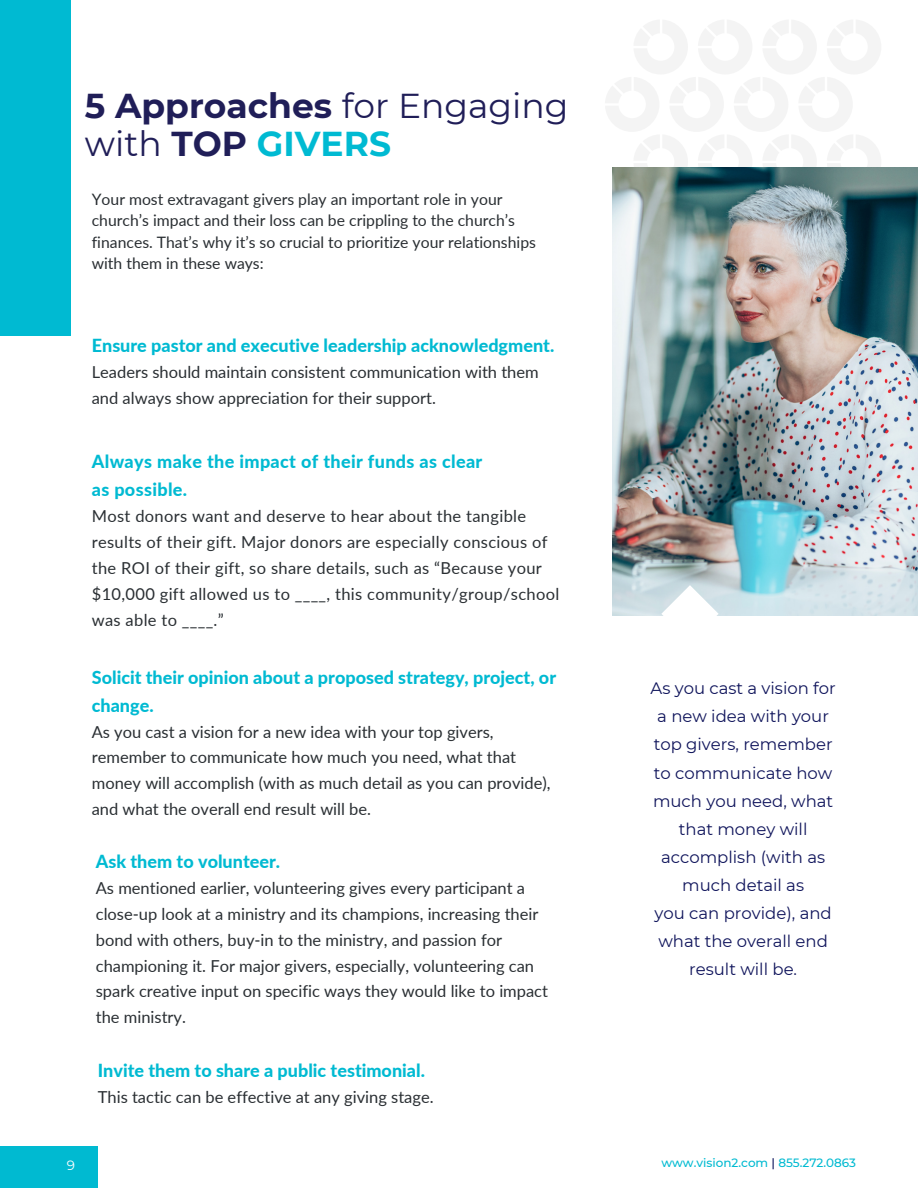
<style>
.page{position:relative;width:918px;height:1188px;background:#fff}
.page>*{position:absolute;margin:0;border:0;box-sizing:border-box;transform-origin:0 0}
.t1{font:34.5px/38.2px "Montserrat";color:#201e58}
.t2{font:800 18px/28.2px "Lato";color:#00bad2}
.t3{font:800 18px/28.2px "Lato";letter-spacing:.02em;color:#00bad2}
.t4{font:16.5px/25.8px "Lato";color:#2a2f33}
.t5{font:16.5px/25.8px "Lato";letter-spacing:.02em;color:#2a2f33}
.t6{font:16.5px/28.2px "Montserrat";color:#0f145b;text-align:center}
.t7{font:15.75px/21.3px "Lato";color:#292e32}
.t8{font:13.5px "Montserrat";color:#fff}
.t9{font:500 12px "Montserrat";color:#00bad1}
.s1{font-weight:700}
.s2{font-weight:700;color:#00bad2}
.s3{color:#0b135a}
</style>
<div class="page">
<div style="left:0;top:1147px;width:98px;height:41px;background:#00bad1"></div>
<svg style="left:605px;top:20px;width:276px;height:169px"></svg>
<div style="left:0;top:0;width:71px;height:336px;background:#00bad2"></div>
<img style="left:613px;top:168px;width:305px;height:448px">
<svg style="left:661px;top:585px;width:58px;height:31px"></svg>
<h3 class="t1" style="left:85px;top:86px;width:485px"><span class="s1">5 Approaches</span> for Engaging with <span class="s1">TOP</span> <span class="s2">GIVERS</span></h3>
<h2 class="t7" style="left:92px;top:188px;width:446px">Your most extravagant givers play an important role in your church’s impact and their loss can be crippling to the church’s finances. That’s why it’s so crucial to prioritize your relationships with them in these ways:</h2>
<h2 class="t2" style="left:92px;top:331px;width:464px">Ensure pastor and executive leadership acknowledgment.</h2>
<h2 class="t4" style="left:92px;top:359px;width:448px">Leaders should maintain consistent communication with them and always show appreciation for their support.</h2>
<p class="t3" style="left:92px;top:447px;width:392px">Always make the impact of their funds as clear as possible.</p>
<p class="t5" style="left:92px;top:503px;width:469px">Most donors want and deserve to hear about the tangible results of their gift. Major donors are especially conscious of the ROI of their gift, so share details, such as “Because your $10,000 gift allowed us to ____, this community/group/school was able to ____.”</p>
<p class="t2" style="left:92px;top:663px;width:466px">Solicit their opinion about a proposed strategy, project, or change.</p>
<p class="t4" style="left:92px;top:718px;width:460px">As you cast a vision for a new idea with your top givers, remember to communicate how much you need, what that money will accomplish (with as much detail as you can provide), and what the overall end result will be.</p>
<h2 class="t2" style="left:96px;top:847px;width:186px">Ask them to volunteer.</h2>
<h2 class="t4" style="left:96px;top:875px;width:454px">As mentioned earlier, volunteering gives every participant a close-up look at a ministry and its champions, increasing their bond with others, buy-in to the ministry, and passion for championing it. For major givers, especially, volunteering can spark creative input on specific ways they would like to impact the ministry.</h2>
<h2 class="t2" style="left:98px;top:1056px;width:329px">Invite them to share a public testimonial.</h2>
<h2 class="t4" style="left:98px;top:1083px;width:337px">This tactic can be effective at any giving stage.</h2>
<h1 class="t8" style="left:67px;top:1157px;width:10px">9</h1>
<h2 class="t6" style="left:651px;top:674px;width:187px">As you cast a vision for a new idea with your top givers, remember to communicate how much you need, what that money will accomplish (with as much detail as<br>you can provide), and what the overall end result will be.</h2>
<h2 class="t9" style="left:661px;top:1155px;width:196px">www.vision2.com <span class="s3">|</span> 855.272.0863</h2>
</div>
